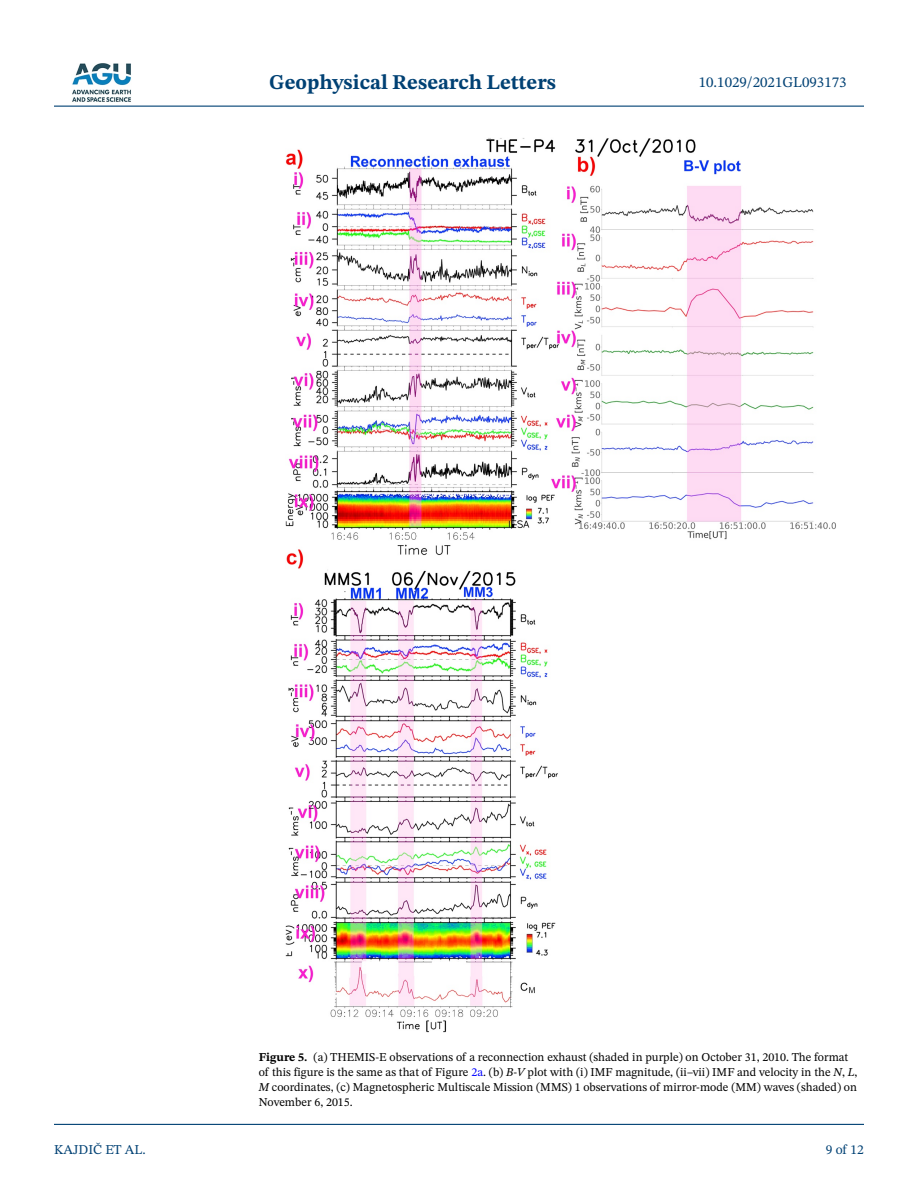
<style>
.page{position:relative;width:918px;height:1188px;background:#fff}
.page>*{position:absolute;margin:0;border:0;box-sizing:border-box;transform-origin:0 0}
.t1{font:700 21px "STIX Two Text";color:#004174}
.t2{font:15px "STIX Two Text";color:#004174}
.t3{font:13.5px "STIX Two Text";color:#004174}
.t4{font:12px/15px "STIX Two Text";color:#000}
.s1{font-weight:700}
.s2{color:#00f}
.s3{font-style:italic}
</style>
<div class="page">
<hr style="left:54px;top:106px;width:810px;height:1px;background:#004174">
<hr style="left:54px;top:1124px;width:810px;height:1px;background:#004174">
<img style="left:72px;top:63px;width:59px;height:39px">
<img style="left:286px;top:138px;width:550px;height:894px">
<h1 class="t1" style="left:269px;top:67px;width:288px">Geophysical Research Letters</h1>
<p class="t2" style="left:699px;top:72px;width:149px">10.1029/2021GL093173</p>
<p class="t3" style="left:54px;top:1140px;width:93px">KAJDIČ ET AL.</p>
<p class="t4" style="left:259px;top:1049px;width:600px"><span class="s1">Figure 5.</span> (a) THEMIS-E observations of a reconnection exhaust (shaded in purple) on October 31, 2010. The format of this figure is the same as that of Figure <span class="s2">2a</span>. (b) <span class="s3">B</span>-<span class="s3">V</span> plot with (i) IMF magnitude, (ii–vii) IMF and velocity in the <span class="s3">N</span>, <span class="s3">L</span>, <span class="s3">M</span> coordinates, (c) Magnetospheric Multiscale Mission (MMS) 1 observations of mirror-mode (MM) waves (shaded) on November 6, 2015.</p>
<p class="t3" style="left:826px;top:1140px;width:40px">9 of 12</p>
</div>
